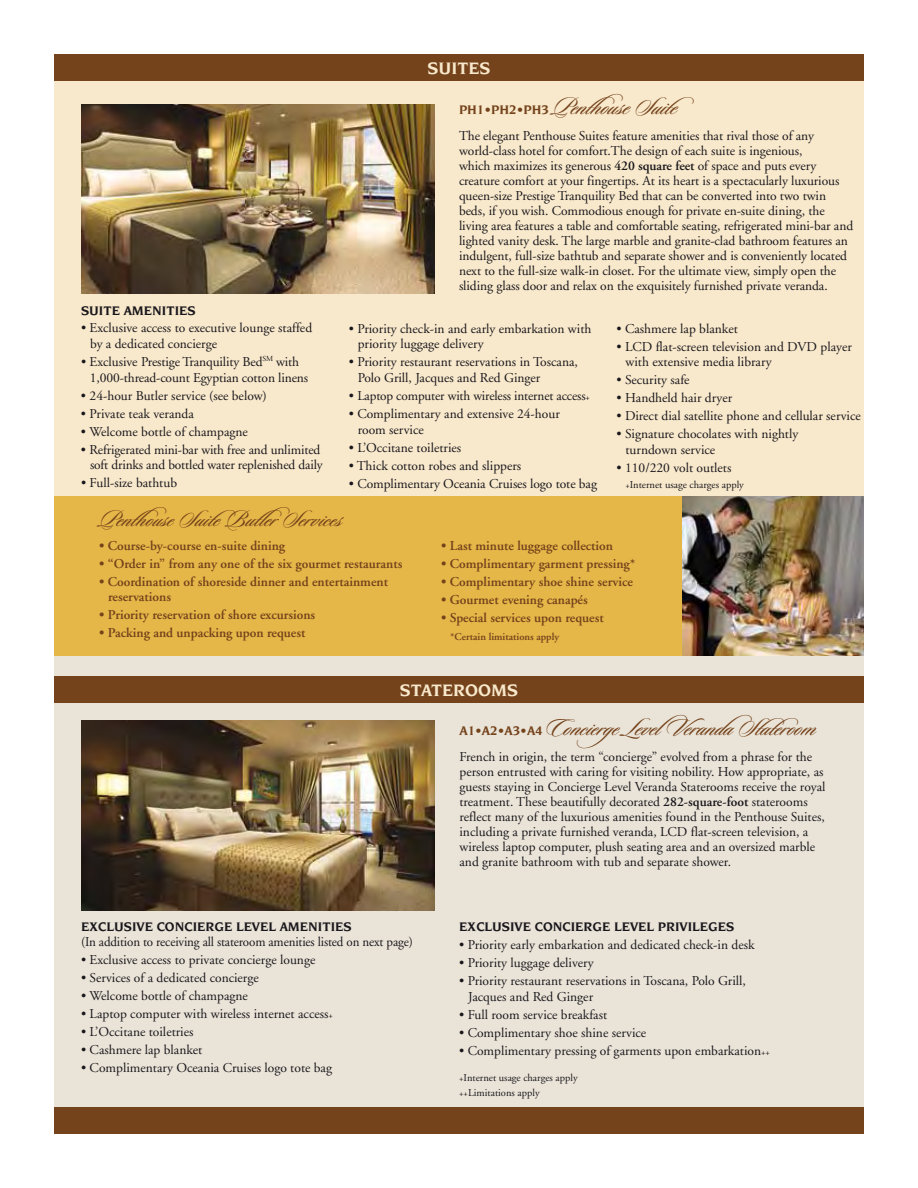
<style>
.page{position:relative;width:918px;height:1188px;background:#fff}
.page>*{position:absolute;margin:0;border:0;box-sizing:border-box;transform-origin:0 0}
.t1{font:25.5px "Sloop Script Medium Three";color:#74421b}
.t2{font:24px "Sloop Script Medium Three";letter-spacing:.01em;color:#74421b}
.t3{font:700 18px "Novarese";color:#f8e9cc}
.t4{font:13.5px/15px "Adobe Garamond";color:#1a171c}
.t5{font:600 13.5px/15.8px "Adobe Garamond";color:#74421b}
.t6{font:700 13.5px "Novarese";color:#1a171c}
.t7{font:13.5px "Adobe Garamond";color:#1a171c;scale:.96 1}
.t8{font:10.5px/15px "Adobe Garamond";color:#1a171c}
.t9{font:600 10.5px "Adobe Garamond";color:#74421b}
.s1{font-family:"Novarese";font-weight:700;font-size:13.5px}
.s2{font-weight:600}
.s3{font-size:9px}
</style>
<div class="page">
<div style="left:54px;top:652px;width:810px;height:460px;background:#eae4d8"></div>
<div style="left:54px;top:76px;width:810px;height:438px;background:#f8e9cc"></div>
<img style="left:81px;top:104px;width:353px;height:190px">
<img style="left:81px;top:721px;width:353px;height:189px">
<div style="left:54px;top:54px;width:810px;height:27px;background:#74421b"></div>
<div style="left:54px;top:1107px;width:810px;height:27px;background:#74421b"></div>
<div style="left:54px;top:496px;width:785px;height:159px;background:#e5b648"></div>
<img style="left:683px;top:496px;width:181px;height:159px">
<div style="left:54px;top:676px;width:810px;height:27px;background:#74421b"></div>
<h3 class="t3" style="left:428px;top:58px;width:64px">SUITES</h3>
<p class="t6" style="left:81px;top:303px;width:116px">SUITE AMENITIES</p>
<p class="t4" style="left:90px;top:320px;width:224px;line-height:15.8px;text-indent:-9px">• Exclusive access to executive lounge staffed by a dedicated concierge</p>
<p class="t4" style="left:90px;top:354px;width:220px;line-height:15.8px;text-indent:-9px">• Exclusive Prestige Tranquility Bed<sup>SM</sup> with<br>1,000-thread-count Egyptian cotton linens</p>
<p class="t4" style="left:81px;top:388px;width:187px">• 24-hour Butler service (see below)</p>
<p class="t4" style="left:81px;top:406px;width:114px">• Private teak veranda</p>
<p class="t4" style="left:81px;top:424px;width:168px">• Welcome bottle of champagne</p>
<p class="t4" style="left:81px;top:442px;width:243px;line-height:15.8px;text-align:right">• Refrigerated mini-bar with free and unlimited soft drinks and bottled water replenished daily</p>
<p class="t4" style="left:81px;top:476px;width:98px">• Full-size bathtub</p>
<h1 class="t1" style="left:459px;top:90px;width:238px"><span class="s1">PH1•PH2•PH3</span> Penthouse Suite</h1>
<p class="t4" style="left:459px;top:128px;width:396px">The elegant Penthouse Suites feature amenities that rival those of any world-class hotel for comfort.The design of each suite is ingenious,<br>which maximizes its generous <span class="s2">420 square feet</span> of space and puts every creature comfort at your fingertips. At its heart is a spectacularly luxurious queen-size Prestige Tranquility Bed that can be converted into two twin beds, if you wish. Commodious enough for private en-suite dining, the living area features a table and comfortable seating, refrigerated mini-bar and lighted vanity desk. The large marble and granite-clad bathroom features an indulgent, full-size bathtub and separate shower and is conveniently located next to the full-size walk-in closet. For the ultimate view, simply open the sliding glass door and relax on the exquisitely furnished private veranda.</p>
<p class="t4" style="left:358px;top:321px;width:235px;line-height:15.8px;text-indent:-9px">• Priority check-in and early embarkation with priority luggage delivery</p>
<p class="t4" style="left:358px;top:355px;width:222px;line-height:15.8px;text-indent:-9px">• Priority restaurant reservations in Toscana,<br>Polo Grill, Jacques and Red Ginger</p>
<p class="t4" style="left:349px;top:389px;width:243px">• Laptop computer with wireless internet access<span class="s3">+</span></p>
<p class="t4" style="left:358px;top:406px;width:204px;line-height:15.8px;text-indent:-9px">• Complimentary and extensive 24-hour room service</p>
<p class="t4" style="left:349px;top:440px;width:114px">• L’Occitane toiletries</p>
<p class="t4" style="left:349px;top:458px;width:174px">• Thick cotton robes and slippers</p>
<p class="t4" style="left:349px;top:476px;width:250px">• Complimentary Oceania Cruises logo tote bag</p>
<p class="t4" style="left:616px;top:321px;width:123px">• Cashmere lap blanket</p>
<p class="t4" style="left:626px;top:339px;width:228px;line-height:15.8px;text-indent:-9px">• LCD flat-screen television and DVD player with extensive media library</p>
<p class="t4" style="left:616px;top:373px;width:75px">• Security safe</p>
<p class="t4" style="left:616px;top:391px;width:117px">• Handheld hair dryer</p>
<p class="t4" style="left:616px;top:409px;width:246px">• Direct dial satellite phone and cellular service</p>
<p class="t4" style="left:626px;top:427px;width:174px;line-height:15.8px;text-indent:-9px">• Signature chocolates with nightly turndown service</p>
<p class="t4" style="left:616px;top:461px;width:116px">• 110/220 volt outlets</p>
<p class="t8" style="left:626px;top:477px;width:120px"><span class="s3">+</span>Internet usage charges apply</p>
<h2 class="t2" style="left:99px;top:504px;width:245px">Penthouse Suite Butler Services</h2>
<p class="t5" style="left:99px;top:538px;width:188px">• Course-by-course en-suite dining</p>
<p class="t5" style="left:99px;top:556px;width:305px">• “Order in” from any one of the six gourmet restaurants</p>
<p class="t5" style="left:108px;top:574px;width:282px;text-indent:-9px">• Coordination of shoreside dinner and entertainment reservations</p>
<p class="t5" style="left:99px;top:608px;width:218px">• Priority reservation of shore excursions</p>
<p class="t5" style="left:99px;top:626px;width:208px">• Packing and unpacking upon request</p>
<p class="t5" style="left:441px;top:538px;width:174px">• Last minute luggage collection</p>
<p class="t5" style="left:441px;top:556px;width:196px">• Complimentary garment pressing*</p>
<p class="t5" style="left:441px;top:574px;width:193px">• Complimentary shoe shine service</p>
<p class="t5" style="left:441px;top:592px;width:148px">• Gourmet evening canapés</p>
<p class="t5" style="left:441px;top:610px;width:164px">• Special services upon request</p>
<p class="t9" style="left:450px;top:631px;width:111px">*Certain limitations apply</p>
<h3 class="t3" style="left:400px;top:680px;width:120px">STATEROOMS</h3>
<p class="t6" style="left:81px;top:919px;width:272px">EXCLUSIVE CONCIERGE LEVEL AMENITIES</p>
<p class="t7" style="left:81px;top:935px;width:347px">(In addition to receiving all stateroom amenities listed on next page)</p>
<p class="t4" style="left:81px;top:953px;width:236px">• Exclusive access to private concierge lounge</p>
<p class="t4" style="left:81px;top:971px;width:179px">• Services of a dedicated concierge</p>
<p class="t4" style="left:81px;top:989px;width:168px">• Welcome bottle of champagne</p>
<p class="t4" style="left:81px;top:1007px;width:253px">• Laptop computer with wireless internet access<span class="s3">+</span></p>
<p class="t4" style="left:81px;top:1025px;width:114px">• L’Occitane toiletries</p>
<p class="t4" style="left:81px;top:1043px;width:123px">• Cashmere lap blanket</p>
<p class="t4" style="left:81px;top:1061px;width:253px">• Complimentary Oceania Cruises logo tote bag</p>
<h1 class="t1" style="left:459px;top:712px;width:358px"><span class="s1">A1•A2•A3•A4</span> Concierge LevelVeranda Stateroom</h1>
<p class="t4" style="left:459px;top:750px;width:367px">French in origin, the term “concierge” evolved from a phrase for the person entrusted with caring for visiting nobility. How appropriate, as guests staying in Concierge Level Veranda Staterooms receive the royal treatment. These beautifully decorated <span class="s2">282-square-foot</span> staterooms reflect many of the luxurious amenities found in the Penthouse Suites, including a private furnished veranda, LCD flat-screen television, a wireless laptop computer, plush seating area and an oversized marble and granite bathroom with tub and separate shower.</p>
<p class="t6" style="left:459px;top:919px;width:277px">EXCLUSIVE CONCIERGE LEVEL PRIVILEGES</p>
<p class="t4" style="left:459px;top:938px;width:297px">• Priority early embarkation and dedicated check-in desk</p>
<p class="t4" style="left:459px;top:956px;width:136px">• Priority luggage delivery</p>
<p class="t4" style="left:468px;top:973px;width:279px;line-height:15.8px;text-indent:-9px">• Priority restaurant reservations in Toscana, Polo Grill,<br>Jacques and Red Ginger</p>
<p class="t4" style="left:459px;top:1007px;width:150px">• Full room service breakfast</p>
<p class="t4" style="left:459px;top:1025px;width:189px">• Complimentary shoe shine service</p>
<p class="t4" style="left:459px;top:1043px;width:313px">• Complimentary pressing of garments upon embarkation<span class="s3">++</span></p>
<p class="t8" style="left:459px;top:1070px;width:120px"><span class="s3">+</span>Internet usage charges apply <span class="s3">++</span>Limitations apply</p>
</div>
